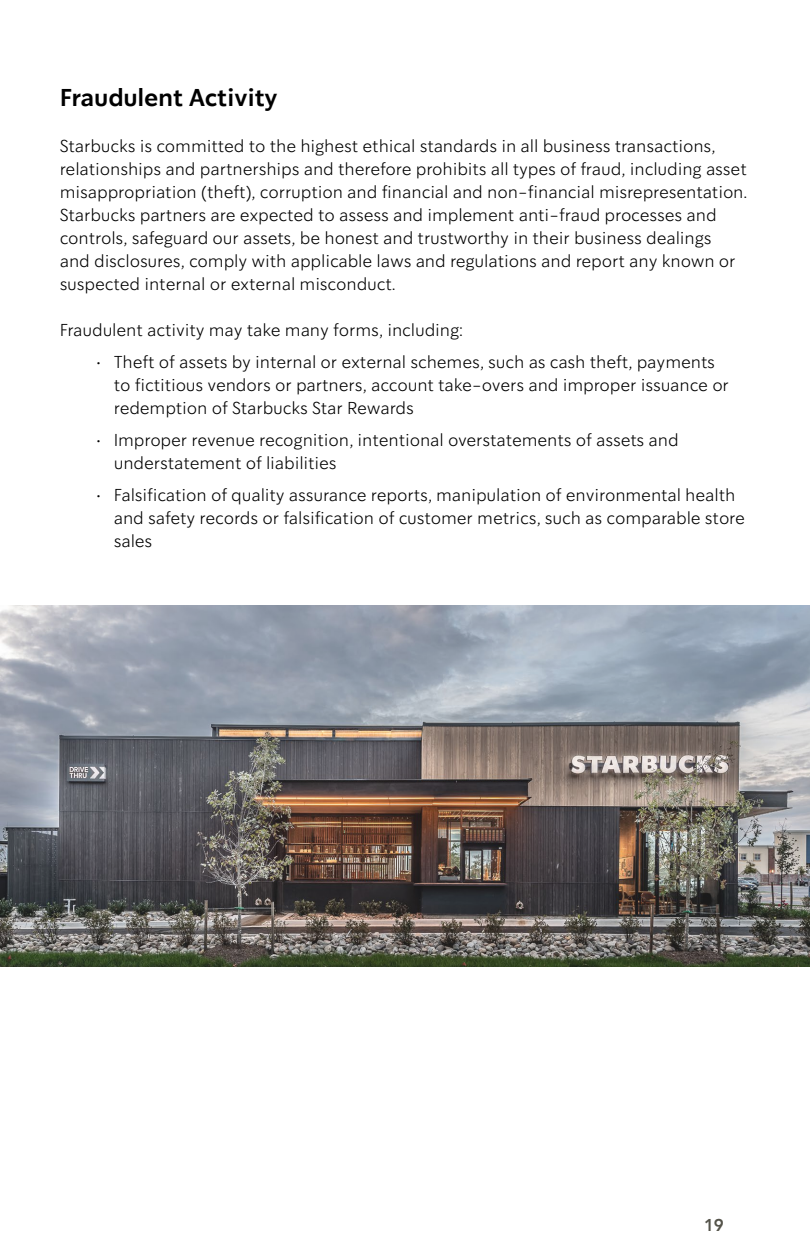
<style>
.page{position:relative;width:810px;height:1260px;background:#fff}
.page>*{position:absolute;margin:0;border:0;box-sizing:border-box;transform-origin:0 0}
.t1{font:600 24px "So Do Sans";letter-spacing:-.01em;color:#000}
.t2{font:300 17px/23px "So Do Sans";letter-spacing:-.01em;color:#000}
.t3{font:800 17px "Avenir LT Std";color:#54534a}
</style>
<div class="page">
<img style="left:0;top:605px;width:810px;height:362px">
<h1 class="t1" style="left:60px;top:83px;width:219px">Fraudulent Activity</h1>
<p class="t2" style="left:60px;top:135px;width:689px">Starbucks is committed to the highest ethical standards in all business transactions, relationships and partnerships and therefore prohibits all types of fraud, including asset misappropriation (theft), corruption and financial and non-financial misrepresentation.<br>Starbucks partners are expected to assess and implement anti-fraud processes and controls, safeguard our assets, be honest and trustworthy in their business dealings<br>and disclosures, comply with applicable laws and regulations and report any known or suspected internal or external misconduct.</p>
<p class="t2" style="left:60px;top:319px;width:405px">Fraudulent activity may take many forms, including:</p>
<p class="t2" style="left:114px;top:351px;width:617px;text-indent:-18px">• Theft of assets by internal or external schemes, such as cash theft, payments to fictitious vendors or partners, account take-overs and improper issuance or redemption of Starbucks Star Rewards</p>
<p class="t2" style="left:114px;top:429px;width:567px;text-indent:-18px">• Improper revenue recognition, intentional overstatements of assets and understatement of liabilities</p>
<p class="t2" style="left:114px;top:484px;width:633px;text-indent:-18px">• Falsification of quality assurance reports, manipulation of environmental health and safety records or falsification of customer metrics, such as comparable store sales</p>
<p class="t3" style="left:704px;top:1216px;width:21px">19</p>
</div>
